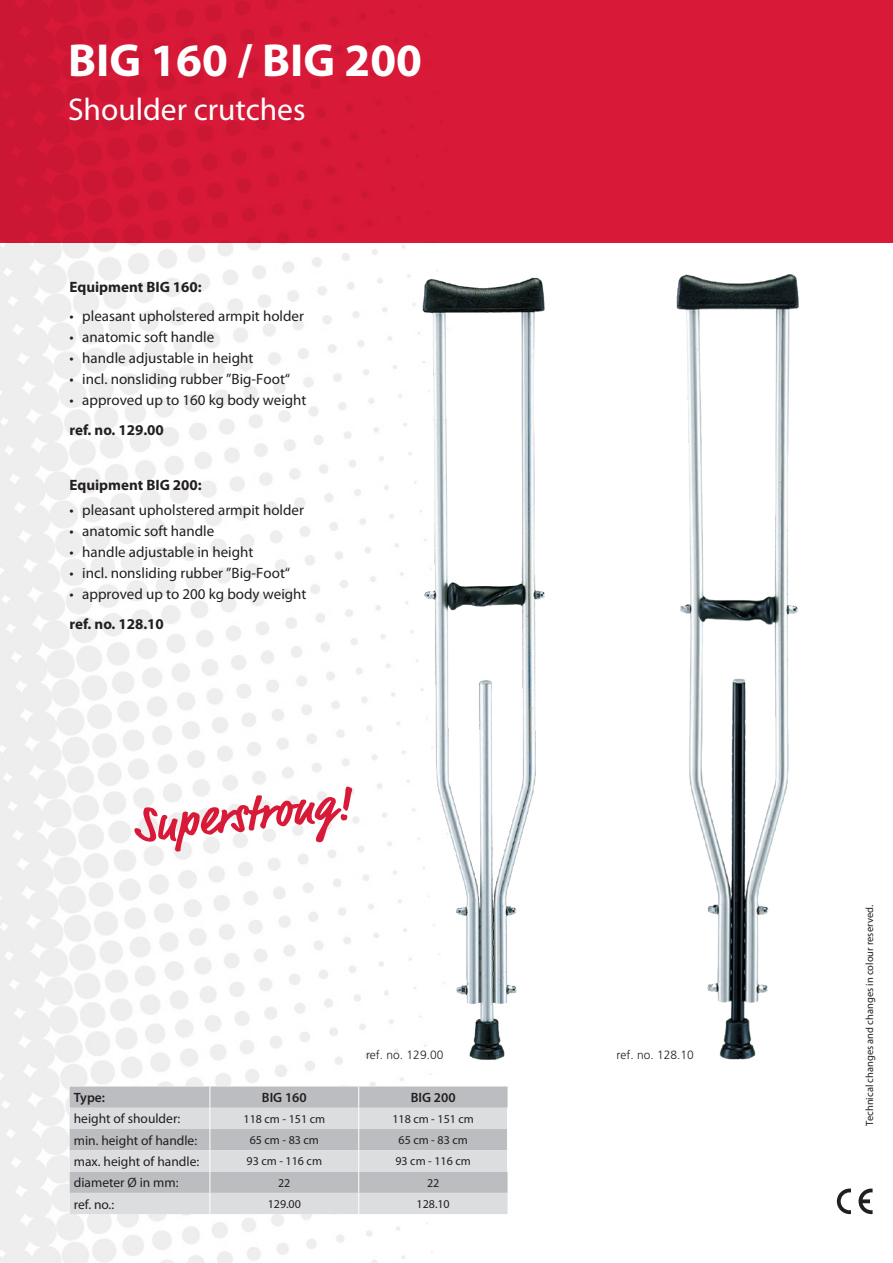
<style>
.page{position:relative;width:893px;height:1263px;background:#fff}
.page>*{position:absolute;margin:0;border:0;box-sizing:border-box;transform-origin:0 0}
.t1{font:700 50.25px "Market Pro";color:#d91938}
.t2{font:700 46.5px "Myriad Pro";color:#fff}
.t3{font:31.5px "Myriad Pro";color:#fff}
.t4{font:15px "Myriad Pro";color:#231f20}
.t5{font:700 15px "Myriad Pro";color:#231f20}
.t6{font:13.5px "Myriad Pro";color:#231f20}
.t7{font:600 13.5px "Myriad Pro";color:#231f20}
.t8{font:12px "Myriad Pro";color:#231f20}
.t9{font:300 12px "Frutiger LT Std";color:#231f20}
.t10{font:10.5px "Myriad Pro";color:#231f20}
</style>
<div class="page">
<img style="left:0;top:0;width:893px;height:1263px">
<svg style="left:858px;top:1188px;width:15px;height:26px"></svg>
<svg style="left:837px;top:1188px;width:14px;height:26px"></svg>
<div style="left:70px;top:1086px;width:493px;height:128px;background:#fff"></div>
<img style="left:667px;top:259px;width:150px;height:815px">
<svg style="left:70px;top:1086px;width:438px;height:128px"></svg>
<img style="left:403px;top:246px;width:160px;height:836px">
<h2 class="t2" style="left:68px;top:30px;width:355px">BIG 160 / BIG 200</h2>
<h3 class="t3" style="left:68px;top:90px;width:239px">Shoulder crutches</h3>
<p class="t5" style="left:70px;top:277px;width:134px">Equipment BIG 160:</p>
<p class="t4" style="left:70px;top:307px;width:236px">• pleasant upholstered armpit holder</p>
<p class="t4" style="left:70px;top:328px;width:146px">• anatomic soft handle</p>
<p class="t4" style="left:70px;top:349px;width:185px">• handle adjustable in height</p>
<p class="t4" style="left:70px;top:370px;width:222px">• incl. nonsliding rubber ”Big-Foot“</p>
<p class="t4" style="left:70px;top:391px;width:238px">• approved up to 160 kg body weight</p>
<p class="t5" style="left:70px;top:420px;width:96px">ref. no. 129.00</p>
<p class="t5" style="left:70px;top:475px;width:134px">Equipment BIG 200:</p>
<p class="t4" style="left:70px;top:501px;width:236px">• pleasant upholstered armpit holder</p>
<p class="t4" style="left:70px;top:522px;width:146px">• anatomic soft handle</p>
<p class="t4" style="left:70px;top:543px;width:185px">• handle adjustable in height</p>
<p class="t4" style="left:70px;top:564px;width:222px">• incl. nonsliding rubber ”Big-Foot“</p>
<p class="t4" style="left:70px;top:585px;width:238px">• approved up to 200 kg body weight</p>
<p class="t5" style="left:70px;top:614px;width:96px">ref. no. 128.10</p>
<h1 class="t1" style="left:130px;top:791px;width:220px;rotate:-6deg">Superstrong!</h1>
<p class="t9" style="left:366px;top:1048px;width:79px">ref. no. 129.00</p>
<p class="t7" style="left:74px;top:1089px;width:33px">Type:</p>
<p class="t7" style="left:262px;top:1089px;width:46px">BIG 160</p>
<p class="t7" style="left:411px;top:1089px;width:46px">BIG 200</p>
<p class="t6" style="left:74px;top:1110px;width:108px">height of shoulder:</p>
<p class="t8" style="left:244px;top:1111px;width:83px">118 cm - 151 cm</p>
<p class="t8" style="left:392px;top:1111px;width:83px">118 cm - 151 cm</p>
<p class="t6" style="left:74px;top:1132px;width:125px">min. height of handle:</p>
<p class="t8" style="left:250px;top:1133px;width:71px">65 cm - 83 cm</p>
<p class="t8" style="left:398px;top:1133px;width:71px">65 cm - 83 cm</p>
<p class="t6" style="left:74px;top:1153px;width:127px">max. height of handle:</p>
<p class="t8" style="left:247px;top:1154px;width:77px">93 cm - 116 cm</p>
<p class="t8" style="left:395px;top:1154px;width:77px">93 cm - 116 cm</p>
<p class="t6" style="left:74px;top:1174px;width:106px">diameter Ø in mm:</p>
<p class="t8" style="left:278px;top:1175px;width:14px">22</p>
<p class="t8" style="left:427px;top:1175px;width:14px">22</p>
<p class="t6" style="left:74px;top:1196px;width:42px">ref. no.:</p>
<p class="t8" style="left:268px;top:1196px;width:35px">129.00</p>
<p class="t8" style="left:416px;top:1196px;width:35px">128.10</p>
<p class="t9" style="left:617px;top:1048px;width:79px">ref. no. 128.10</p>
<p class="t10" style="left:863px;top:1126px;width:222px;rotate:-90deg">Technical changes and changes in colour reserved.</p>
</div>
